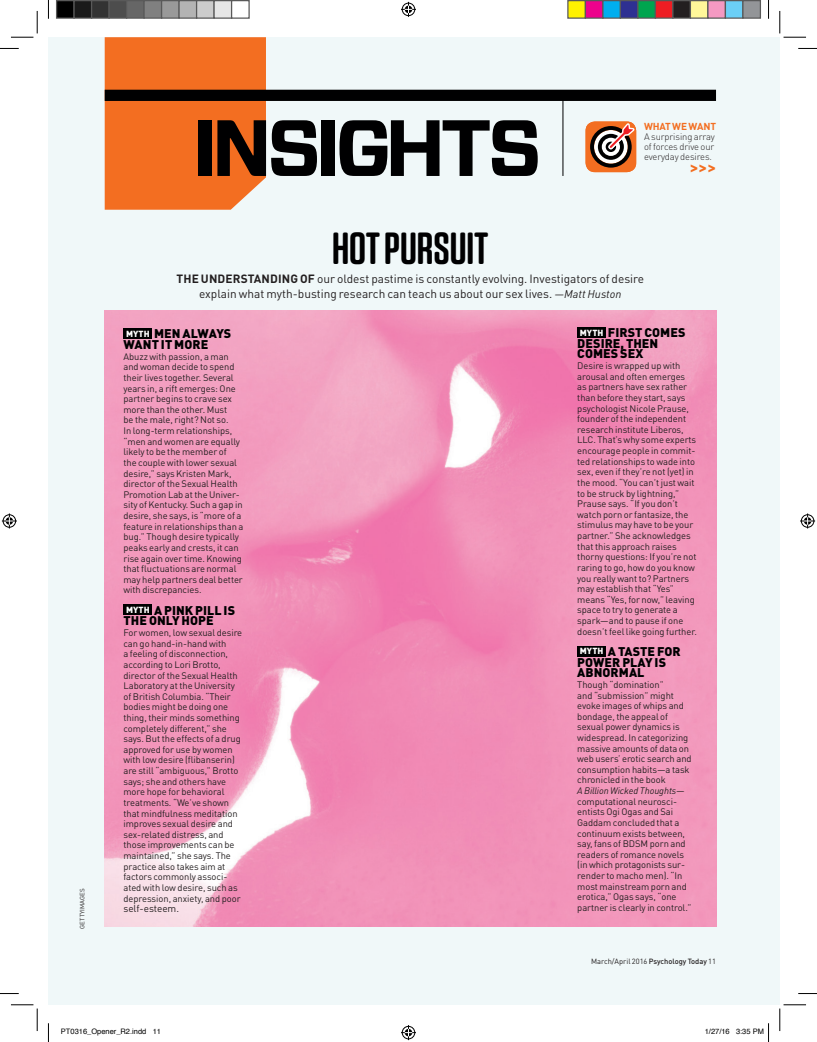
<style>
.page{position:relative;width:817px;height:1042px;background:#fff}
.page>*{position:absolute;margin:0;border:0;box-sizing:border-box;transform-origin:0 0}
.t1{font:700 79.5px "Forza";letter-spacing:-.075em;color:#000001}
.t2{font:600 45px "Tungsten Rounded";color:#000001}
.t3{font:700 16px "DINOT";color:#f36e21}
.t4{font:900 12.5px/10.6px "DINOT";letter-spacing:.005em;color:#000001}
.t5{font:11.88px/15px "DINOT";color:#231f20;text-align:center}
.t6{font:10px "DINOT";letter-spacing:-.005em;color:#231f20}
.t7{font:700 10px "DINOT";letter-spacing:-.01em;color:#f36e21}
.t8{font:9.38px/10.6px "DINOT";letter-spacing:-.005em;color:#231f20}
.t9{font:300 9.38px/10px "DINOT";letter-spacing:-.01em;color:#231f20;text-align:justify}
.t10{font:7.5px "Helvetica";color:#000}
.t11{font:7.5px "DINOT";color:#231f20}
.t12{font:6.25px "DINOT";color:#231f20}
.s1{font-weight:700}
.s2{font-style:italic;font-size:11.25px}
.s3{font-size:8.75px;color:#fff}
.s4{font-style:italic}
.s5{font-weight:500}
</style>
<div class="page">
<div style="left:48px;top:37px;width:732px;height:968px;background:#f0f8f9"></div>
<div style="left:105px;top:37px;width:161px;height:173px;background:#f36e21"></div>
<hr style="left:563px;top:97px;width:1px;height:79px;background:#000001">
<div style="left:105px;top:90px;width:611px;height:11px;background:#000001"></div>
<img style="left:105px;top:311px;width:611px;height:615px">
<div style="left:577px;top:327px;width:29px;height:10px;background:#000001"></div>
<div style="left:577px;top:646px;width:29px;height:10px;background:#000001"></div>
<div style="left:123px;top:328px;width:29px;height:10px;background:#000001"></div>
<div style="left:123px;top:605px;width:29px;height:10px;background:#000001"></div>
<div style="left:586px;top:122px;width:50px;height:50px;background:#f36e21;border-radius:9px"></div>
<svg style="left:590px;top:123px;width:46px;height:45px"></svg>
<svg style="left:0;top:48px;width:19px;height:1px"></svg>
<svg style="left:798px;top:48px;width:19px;height:1px"></svg>
<svg style="left:0;top:993px;width:19px;height:1px"></svg>
<svg style="left:798px;top:993px;width:19px;height:1px"></svg>
<svg style="left:48px;top:0;width:1px;height:19px"></svg>
<svg style="left:48px;top:1023px;width:1px;height:19px"></svg>
<svg style="left:768px;top:0;width:1px;height:19px"></svg>
<svg style="left:11px;top:11px;width:27px;height:27px"></svg>
<svg style="left:11px;top:1004px;width:27px;height:27px"></svg>
<svg style="left:779px;top:11px;width:27px;height:27px"></svg>
<svg style="left:779px;top:1004px;width:27px;height:27px"></svg>
<svg style="left:401px;top:2px;width:15px;height:15px"></svg>
<svg style="left:401px;top:1025px;width:15px;height:15px"></svg>
<svg style="left:2px;top:513px;width:15px;height:15px"></svg>
<svg style="left:800px;top:513px;width:15px;height:15px"></svg>
<div style="left:57px;top:1px;width:17px;height:17px;background:#000"></div>
<div style="left:56px;top:0;width:19px;height:19px;border:1px solid #595959"></div>
<div style="left:74px;top:1px;width:18px;height:17px;background:#1a1a1a"></div>
<div style="left:73px;top:0;width:19px;height:19px;border:1px solid #595959"></div>
<div style="left:92px;top:1px;width:17px;height:17px;background:#333"></div>
<div style="left:91px;top:0;width:19px;height:19px;border:1px solid #595959"></div>
<div style="left:109px;top:1px;width:18px;height:17px;background:#4d4d4d"></div>
<div style="left:108px;top:0;width:19px;height:19px;border:1px solid #595959"></div>
<div style="left:127px;top:1px;width:17px;height:17px;background:#666"></div>
<div style="left:126px;top:0;width:19px;height:19px;border:1px solid #595959"></div>
<div style="left:144px;top:1px;width:18px;height:17px;background:#808080"></div>
<div style="left:143px;top:0;width:19px;height:19px;border:1px solid #595959"></div>
<div style="left:162px;top:1px;width:17px;height:17px;background:#999"></div>
<div style="left:161px;top:0;width:19px;height:19px;border:1px solid #595959"></div>
<div style="left:179px;top:1px;width:18px;height:17px;background:#b3b3b3"></div>
<div style="left:178px;top:0;width:19px;height:19px;border:1px solid #595959"></div>
<div style="left:197px;top:1px;width:17px;height:17px;background:#ccc"></div>
<div style="left:196px;top:0;width:19px;height:19px;border:1px solid #595959"></div>
<div style="left:214px;top:1px;width:18px;height:17px;background:#e6e6e6"></div>
<div style="left:213px;top:0;width:19px;height:19px;border:1px solid #595959"></div>
<div style="left:231px;top:0;width:19px;height:19px;border:1px solid #595959"></div>
<div style="left:568px;top:1px;width:17px;height:17px;background:#fff101"></div>
<div style="left:567px;top:0;width:19px;height:19px;border:1px solid #595959"></div>
<div style="left:585px;top:1px;width:18px;height:17px;background:#ed028c"></div>
<div style="left:585px;top:0;width:18px;height:19px;border:1px solid #595959"></div>
<div style="left:603px;top:1px;width:17px;height:17px;background:#00aeef"></div>
<div style="left:602px;top:0;width:19px;height:19px;border:1px solid #595959"></div>
<div style="left:620px;top:1px;width:18px;height:17px;background:#2e3092"></div>
<div style="left:620px;top:0;width:18px;height:19px;border:1px solid #595959"></div>
<div style="left:638px;top:1px;width:17px;height:17px;background:#00a54f"></div>
<div style="left:637px;top:0;width:19px;height:19px;border:1px solid #595959"></div>
<div style="left:655px;top:1px;width:18px;height:17px;background:#ee1d23"></div>
<div style="left:655px;top:0;width:18px;height:19px;border:1px solid #595959"></div>
<div style="left:673px;top:1px;width:17px;height:17px;background:#231f20"></div>
<div style="left:672px;top:0;width:19px;height:19px;border:1px solid #595959"></div>
<div style="left:690px;top:1px;width:18px;height:17px;background:#fff79a"></div>
<div style="left:690px;top:0;width:18px;height:19px;border:1px solid #595959"></div>
<div style="left:708px;top:1px;width:17px;height:17px;background:#f499c2"></div>
<div style="left:707px;top:0;width:19px;height:19px;border:1px solid #595959"></div>
<div style="left:725px;top:1px;width:18px;height:17px;background:#6bcff6"></div>
<div style="left:725px;top:0;width:18px;height:19px;border:1px solid #595959"></div>
<div style="left:743px;top:1px;width:17px;height:17px;background:#939598"></div>
<div style="left:742px;top:0;width:19px;height:19px;border:1px solid #595959"></div>
<svg style="left:768px;top:1023px;width:1px;height:19px"></svg>
<h1 class="t1" style="left:192px;top:95px;width:351px">INSIGHTS</h1>
<p class="t7" style="left:644px;top:120px;width:74px">WHAT WE WANT</p>
<p class="t9" style="left:644px;top:131px;width:72px">A surprising array of forces drive our everyday desires.</p>
<h3 class="t3" style="left:690px;top:157px;width:28px">&gt;&gt;&gt;</h3>
<h2 class="t2" style="left:332px;top:225px;width:158px">HOT PURSUIT</h2>
<p class="t12" style="left:78px;top:929px;width:42px;rotate:-90deg">GETTYIMAGES</p>
<p class="t5" style="left:177px;top:271px;width:469px"><span class="s1">THE UNDERSTANDING OF</span> our oldest pastime is constantly evolving. Investigators of desire explain what myth-busting research can teach us about our sex lives. <span class="s2">—Matt Huston</span></p>
<h3 class="t4" style="left:124px;top:328px;width:109px"><span class="s3">MYTH</span> MEN ALWAYS<br>WANT IT MORE</h3>
<p class="t8" style="left:123px;top:351px;width:122px">Abuzz with passion, a man and woman decide to spend their lives together. Several years in, a rift emerges: One partner begins to crave sex more than the other. Must<br>be the male, right? Not so.<br>In long-term relationships, “men and women are equally likely to be the member of<br>the couple with lower sexual desire,” says Kristen Mark, director of the Sexual Health<br>Promotion Lab at the Univer&shy;sity of Kentucky. Such a gap in desire, she says, is “more of a feature in relationships than a bug.” Though desire typically peaks early and crests, it can rise again over time. Knowing that fluctuations are normal may help partners deal better with discrepancies.</p>
<h3 class="t4" style="left:124px;top:604px;width:113px"><span class="s3">MYTH</span> A PINK PILL IS<br>THE ONLY HOPE</h3>
<p class="t8" style="left:123px;top:627px;width:120px">For women, low sexual desire can go hand-in-hand with<br>a feeling of disconnection, according to Lori Brotto, director of the Sexual Health<br>Laboratory at the University of British Columbia. “Their bodies might be doing one thing, their minds something completely different,” she says. But the effects of a drug approved for use by women with low desire (flibanserin) are still “ambiguous,” Brotto says; she and others have more hope for behavioral treatments. “We’ve shown that mindfulness meditation improves sexual desire and sex-related distress, and those improvements can be maintained,” she says. The practice also takes aim at factors commonly associ&shy;ated with low desire, such as depression, anxiety, and poor</p>
<p class="t6" style="left:123px;top:902px;width:57px">self-esteem.</p>
<h3 class="t4" style="left:577px;top:327px;width:110px"><span class="s3">MYTH</span> FIRST COMES<br>DESIRE, THEN<br>COMES SEX</h3>
<p class="t8" style="left:577px;top:360px;width:121px">Desire is wrapped up with arousal and often emerges as partners have sex rather than before they start, says psychologist Nicole Prause, founder of the independent research institute Liberos,<br>LLC. That’s why some experts encourage people in commit&shy;ted relationships to wade into sex, even if they’re not (yet) in the mood. “You can’t just wait to be struck by lightning,”<br>Prause says. “If you don’t watch porn or fantasize, the stimulus may have to be your partner.” She acknowledges that this approach raises thorny questions: If you’re not raring to go, how do you know you really want to? Partners may establish that “Yes” means “Yes, for now,” leaving space to try to generate a spark—and to pause if one doesn’t feel like going further.</p>
<h3 class="t4" style="left:577px;top:646px;width:105px"><span class="s3">MYTH</span> A TASTE FOR<br>POWER PLAY IS<br>ABNORMAL</h3>
<p class="t8" style="left:577px;top:679px;width:116px">Though “domination”<br>and “submission” might evoke images of whips and bondage, the appeal of sexual power dynamics is widespread. In categorizing massive amounts of data on web users’ erotic search and consumption habits—a task chronicled in the book<br><span class="s4">A Billion Wicked Thoughts</span>— computational neurosci&shy;entists Ogi Ogas and Sai<br>Gaddam concluded that a continuum exists between, say, fans of BDSM porn and readers of romance novels (in which protagonists sur&shy;render to macho men). “In most mainstream porn and erotica,” Ogas says, “one partner is clearly in control.”</p>
<p class="t11" style="left:591px;top:956px;width:126px">March/April 2016 <span class="s5">Psychology Today</span> 11</p>
<p class="t10" style="left:61px;top:1026px;width:102px">PT0316_Opener_R2.indd 11</p>
<p class="t10" style="left:705px;top:1026px;width:61px">1/27/16 3:35 PM</p>
</div>
